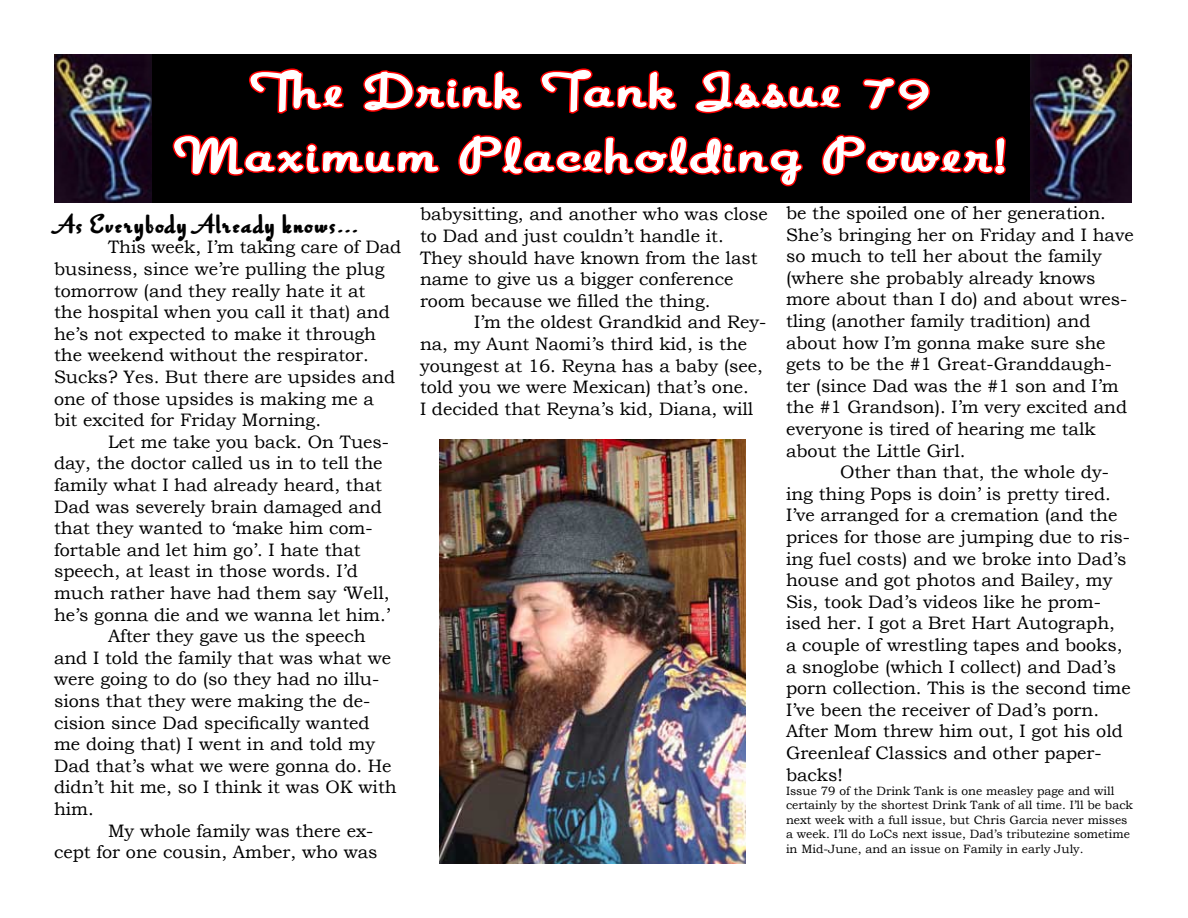
<style>
.page{position:relative;width:1188px;height:918px;background:#fff}
.page>*{position:absolute;margin:0;border:0;box-sizing:border-box;transform-origin:0 0}
.t1{font:54px "Cinema Aisles";color:#fff;scale:1.24 1}
.t2{font:18px/21.6px "Bookman Old Style";color:#000}
.t3{font:18px "Witchy Kitchen";color:#000}
.t4{font:12px/14.4px "Bookman Old Style";color:#000}
</style>
<div class="page">
<img style="left:54px;top:54px;width:98px;height:148px">
<div style="left:152px;top:54px;width:881px;height:149px;background:#000"></div>
<img style="left:1031px;top:54px;width:100px;height:148px">
<svg style="left:172px;top:68px;width:834px;height:119px"></svg>
<img style="left:439px;top:440px;width:307px;height:424px">
<p class="t1" style="left:250px;top:64px;width:551px">The Drink Tank Issue 79</p>
<p class="t1" style="left:174px;top:129px;width:674px">Maximum Placeholding Power!</p>
<p class="t3" style="left:54px;top:215px;width:306px">As Everybody Already knows...</p>
<p class="t2" style="left:54px;top:237px;width:349px;text-indent:54px">This week, I’m taking care of Dad business, since we’re pulling the plug tomorrow (and they really hate it at<br>the hospital when you call it that) and he’s not expected to make it through the weekend without the respirator.<br>Sucks? Yes. But there are upsides and one of those upsides is making me a bit excited for Friday Morning.</p>
<p class="t2" style="left:54px;top:431px;width:337px;text-indent:54px">Let me take you back. On Tues&shy;day, the doctor called us in to tell the family what I had already heard, that Dad was severely brain damaged and that they wanted to ‘make him com&shy;fortable and let him go’. I hate that speech, at least in those words. I’d much rather have had them say ‘Well, he’s gonna die and we wanna let him.’</p>
<p class="t2" style="left:54px;top:625px;width:344px;text-indent:54px">After they gave us the speech and I told the family that was what we were going to do (so they had no illu&shy;sions that they were making the de&shy;cision since Dad specifically wanted me doing that) I went in and told my<br>Dad that’s what we were gonna do. He didn’t hit me, so I think it was OK with him.</p>
<p class="t2" style="left:54px;top:820px;width:325px;text-align:right">My whole family was there ex-<br>cept for one cousin, Amber, who was</p>
<p class="t2" style="left:786px;top:202px;width:349px">be the spoiled one of her generation.<br>She’s bringing her on Friday and I have so much to tell her about the family (where she probably already knows more about than I do) and about wres&shy;tling (another family tradition) and about how I’m gonna make sure she gets to be the #1 Great-Granddaugh&shy;ter (since Dad was the #1 son and I’m the #1 Grandson). I’m very excited and everyone is tired of hearing me talk about the Little Girl.</p>
<p class="t2" style="left:786px;top:461px;width:346px;text-indent:54px">Other than that, the whole dy&shy;ing thing Pops is doin’ is pretty tired.<br>I’ve arranged for a cremation (and the prices for those are jumping due to ris&shy;ing fuel costs) and we broke into Dad’s house and got photos and Bailey, my Sis, took Dad’s videos like he prom&shy;ised her. I got a Bret Hart Autograph,<br>a couple of wrestling tapes and books, a snoglobe (which I collect) and Dad’s porn collection. This is the second time I’ve been the receiver of Dad’s porn.<br>After Mom threw him out, I got his old Greenleaf Classics and other paper&shy;backs!</p>
<p class="t4" style="left:786px;top:784px;width:349px">Issue 79 of the Drink Tank is one measley page and will certainly by the shortest Drink Tank of all time. I’ll be back next week with a full issue, but Chris Garcia never misses a week. I’ll do LoCs next issue, Dad’s tributezine sometime in Mid-June, and an issue on Family in early July.</p>
<p class="t2" style="left:420px;top:204px;width:349px">babysitting, and another who was close to Dad and just couldn’t handle it.<br>They should have known from the last name to give us a bigger conference room because we filled the thing.</p>
<p class="t2" style="left:420px;top:312px;width:348px;text-indent:54px">I’m the oldest Grandkid and Rey&shy;na, my Aunt Naomi’s third kid, is the youngest at 16. Reyna has a baby (see, told you we were Mexican) that’s one.<br>I decided that Reyna’s kid, Diana, will</p>
</div>
